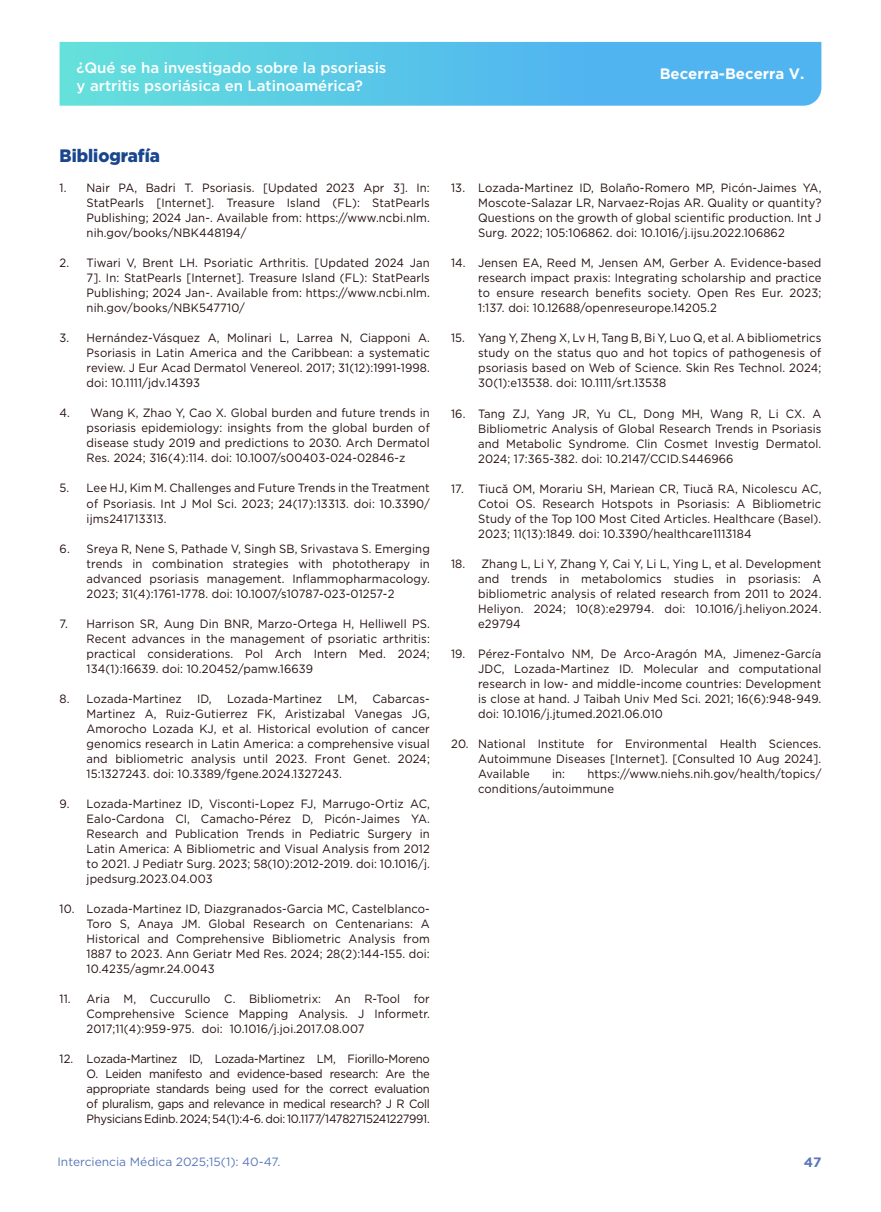
<style>
.page{position:relative;width:881px;height:1212px;background:#fff}
.page>*{position:absolute;margin:0;border:0;box-sizing:border-box;transform-origin:0 0}
.t1{font:900 18px "Gotham";color:#1a468d;scale:.94 1}
.t2{font:500 15px/18px "Gotham";color:#fff}
.t3{font:700 15px "Gotham";color:#fff}
.t4{font:700 13.5px "Gotham";color:#5a77ba}
.t5{font:12px/15px "Gotham";letter-spacing:.01em;color:#240d0d;text-align:justify;scale:.94 1}
.t6{font:12px "Gotham";color:#5a77ba}
</style>
<div class="page">
<svg style="left:60px;top:42px;width:761px;height:64px;background:#58c4e8"></svg>
<p class="t2" style="left:77px;top:58px;width:311px">¿Qué se ha investigado sobre la psoriasis y artritis psoriásica en Latinoamérica?</p>
<p class="t3" style="left:659px;top:65px;width:146px">Becerra-Becerra V.</p>
<h1 class="t1" style="left:60px;top:146px;width:108px">Bibliografía</h1>
<p class="t5" style="left:87px;top:180px;width:366px;text-indent:-27px">1. Nair PA, Badri T. Psoriasis. [Updated 2023 Apr 3]. In:<br>StatPearls [Internet]. Treasure Island (FL): StatPearls Publishing; 2024 Jan-. Available from: https://www.ncbi.nlm. nih.gov/books/NBK448194/</p>
<p class="t5" style="left:87px;top:255px;width:366px;text-indent:-27px">2. Tiwari V, Brent LH. Psoriatic Arthritis. [Updated 2024 Jan 7]. In: StatPearls [Internet]. Treasure Island (FL): StatPearls Publishing; 2024 Jan-. Available from: https://www.ncbi.nlm. nih.gov/books/NBK547710/</p>
<p class="t5" style="left:87px;top:330px;width:366px;text-indent:-27px">3. Hernández-Vásquez A, Molinari L, Larrea N, Ciapponi A.<br>Psoriasis in Latin America and the Caribbean: a systematic review. J Eur Acad Dermatol Venereol. 2017; 31(12):1991-1998. doi: 10.1111/jdv.14393</p>
<p class="t5" style="left:87px;top:405px;width:366px;text-indent:-27px">4. Wang K, Zhao Y, Cao X. Global burden and future trends in psoriasis epidemiology: insights from the global burden of disease study 2019 and predictions to 2030. Arch Dermatol Res. 2024; 316(4):114. doi: 10.1007/s00403-024-02846-z</p>
<p class="t5" style="left:87px;top:480px;width:366px;text-indent:-27px">5. Lee HJ, Kim M. Challenges and Future Trends in the Treatment of Psoriasis. Int J Mol Sci. 2023; 24(17):13313. doi: 10.3390/ ijms241713313.</p>
<p class="t5" style="left:87px;top:540px;width:366px;text-indent:-27px">6. Sreya R, Nene S, Pathade V, Singh SB, Srivastava S. Emerging trends in combination strategies with phototherapy in advanced psoriasis management. Inflammopharmacology.<br>2023; 31(4):1761-1778. doi: 10.1007/s10787-023-01257-2</p>
<p class="t5" style="left:87px;top:615px;width:366px;text-indent:-27px">7. Harrison SR, Aung Din BNR, Marzo-Ortega H, Helliwell PS.<br>Recent advances in the management of psoriatic arthritis: practical considerations. Pol Arch Intern Med. 2024; 134(1):16639. doi: 10.20452/pamw.16639</p>
<p class="t5" style="left:60px;top:690px;width:131px">8. Lozada-Martinez</p>
<p class="t5" style="left:197px;top:690px;width:17px">ID,</p>
<p class="t5" style="left:227px;top:690px;width:103px">Lozada-Martinez</p>
<p class="t5" style="left:337px;top:690px;width:23px">LM,</p>
<p class="t5" style="left:87px;top:690px;width:366px;text-indent:286px">Cabarcas-Martinez A, Ruiz-Gutierrez FK, Aristizabal Vanegas JG, Amorocho Lozada KJ, et al. Historical evolution of cancer genomics research in Latin America: a comprehensive visual and bibliometric analysis until 2023. Front Genet. 2024; 15:1327243. doi: 10.3389/fgene.2024.1327243.</p>
<p class="t5" style="left:87px;top:795px;width:366px;text-indent:-27px">9. Lozada-Martinez ID, Visconti-Lopez FJ, Marrugo-Ortiz AC, Ealo-Cardona CI, Camacho-Pérez D, Picón-Jaimes YA.<br>Research and Publication Trends in Pediatric Surgery in Latin America: A Bibliometric and Visual Analysis from 2012 to 2021. J Pediatr Surg. 2023; 58(10):2012-2019. doi: 10.1016/j. jpedsurg.2023.04.003</p>
<p class="t5" style="left:87px;top:900px;width:366px;text-indent:-27px">10. Lozada-Martinez ID, Diazgranados-Garcia MC, Castelblanco-Toro S, Anaya JM. Global Research on Centenarians: A Historical and Comprehensive Bibliometric Analysis from 1887 to 2023. Ann Geriatr Med Res. 2024; 28(2):144-155. doi:<br>10.4235/agmr.24.0043</p>
<p class="t5" style="left:87px;top:990px;width:366px;text-indent:-27px">11. Aria M, Cuccurullo C. Bibliometrix: An R-Tool for Comprehensive Science Mapping Analysis. J Informetr.<br>2017;11(4):959-975. doi: 10.1016/j.joi.2017.08.007</p>
<p class="t5" style="left:87px;top:1050px;width:366px;text-indent:-27px">12. Lozada-Martinez ID, Lozada-Martinez LM, Fiorillo-Moreno O. Leiden manifesto and evidence-based research: Are the appropriate standards being used for the correct evaluation of pluralism, gaps and relevance in medical research? J R Coll Physicians Edinb. 2024; 54(1):4-6. doi: 10.1177/14782715241227991.</p>
<p class="t6" style="left:57px;top:1154px;width:224px">Interciencia Médica 2025;15(1): 40-47.</p>
<p class="t5" style="left:478px;top:180px;width:366px;text-indent:-27px">13. Lozada-Martinez ID, Bolaño-Romero MP, Picón-Jaimes YA, Moscote-Salazar LR, Narvaez-Rojas AR. Quality or quantity?<br>Questions on the growth of global scientific production. Int J Surg. 2022; 105:106862. doi: 10.1016/j.ijsu.2022.106862</p>
<p class="t5" style="left:478px;top:255px;width:366px;text-indent:-27px">14. Jensen EA, Reed M, Jensen AM, Gerber A. Evidence-based research impact praxis: Integrating scholarship and practice to ensure research benefits society. Open Res Eur. 2023; 1:137. doi: 10.12688/openreseurope.14205.2</p>
<p class="t5" style="left:478px;top:330px;width:366px;text-indent:-27px">15. Yang Y, Zheng X, Lv H, Tang B, Bi Y, Luo Q, et al. A bibliometrics study on the status quo and hot topics of pathogenesis of psoriasis based on Web of Science. Skin Res Technol. 2024; 30(1):e13538. doi: 10.1111/srt.13538</p>
<p class="t5" style="left:478px;top:405px;width:366px;text-indent:-27px">16. Tang ZJ, Yang JR, Yu CL, Dong MH, Wang R, Li CX. A Bibliometric Analysis of Global Research Trends in Psoriasis and Metabolic Syndrome. Clin Cosmet Investig Dermatol.<br>2024; 17:365-382. doi: 10.2147/CCID.S446966</p>
<p class="t5" style="left:478px;top:480px;width:366px;text-indent:-27px">17. Tiucă OM, Morariu SH, Mariean CR, Tiucă RA, Nicolescu AC, Cotoi OS. Research Hotspots in Psoriasis: A Bibliometric Study of the Top 100 Most Cited Articles. Healthcare (Basel).<br>2023; 11(13):1849. doi: 10.3390/healthcare1113184</p>
<p class="t5" style="left:478px;top:555px;width:366px;text-indent:-27px">18. Zhang L, Li Y, Zhang Y, Cai Y, Li L, Ying L, et al. Development and trends in metabolomics studies in psoriasis: A bibliometric analysis of related research from 2011 to 2024.<br>Heliyon. 2024; 10(8):e29794. doi: 10.1016/j.heliyon.2024. e29794</p>
<p class="t5" style="left:478px;top:645px;width:366px;text-indent:-27px">19. Pérez-Fontalvo NM, De Arco-Aragón MA, Jimenez-García JDC, Lozada-Martinez ID. Molecular and computational research in low- and middle-income countries: Development is close at hand. J Taibah Univ Med Sci. 2021; 16(6):948-949. doi: 10.1016/j.jtumed.2021.06.010</p>
<p class="t5" style="left:478px;top:735px;width:366px;text-indent:-27px">20. National Institute for Environmental Health Sciences.<br>Autoimmune Diseases [Internet]. [Consulted 10 Aug 2024].<br>Available</p>
<p class="t5" style="left:478px;top:765px;width:366px;text-indent:109px">https://www.niehs.nih.gov/health/topics/ conditions/autoimmune</p>
<p class="t5" style="left:552px;top:765px;width:15px">in:</p>
<p class="t4" style="left:803px;top:1154px;width:19px">47</p>
</div>
